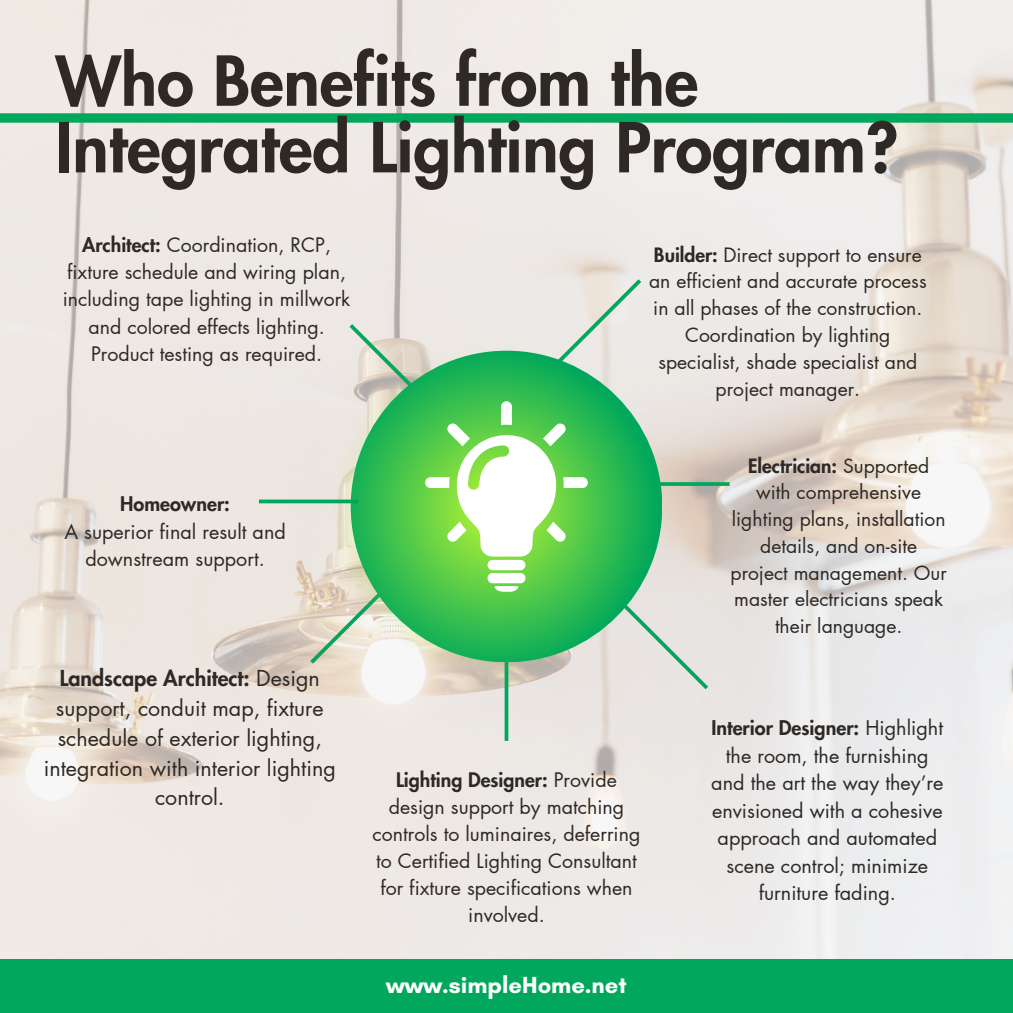
<style>
.page{position:relative;width:1013px;height:1013px;background:#fff}
.page>*{position:absolute;margin:0;border:0;box-sizing:border-box;transform-origin:0 0}
.t1{font:800 66.88px/66.5px "Futura LT Pro";color:#2e2925}
.t2{font:700 23.75px "Glacial Indifference";color:#fff}
.t3{font:21.5px/29.8px "Futura LT Pro";color:#2e2925;text-align:center}
.t4{font:19.75px/27.4px "Futura LT Pro";color:#2e2925;text-align:center}
.t5{font:800 19.75px "Futura LT Pro";color:#2e2925}
.t6{font:19.62px/27.1px "Futura LT Pro";color:#2e2925;text-align:center}
.t7{font:19.5px/27.1px "Futura LT Pro";color:#2e2925;text-align:center}
.t8{font:19.38px/26.8px "Futura LT Pro";color:#2e2925;text-align:center}
.t9{font:19.25px/26.8px "Futura LT Pro";color:#2e2925;text-align:center}
.s1{font-weight:800}
</style>
<div class="page">
<img style="left:0;top:0;width:1012px;height:959px">
<svg style="left:504px;top:687px;width:4px;height:54px"></svg>
<svg style="left:670px;top:482px;width:59px;height:4px"></svg>
<div style="left:0;top:113px;width:1012px;height:10px;background:#00a75c"></div>
<div style="left:613px;top:594px;width:99px;height:99px;background:#e8e4e1"></div>
<svg style="left:547px;top:275px;width:98px;height:98px;background:#e2e4dd"></svg>
<svg style="left:345px;top:320px;width:73px;height:73px;background:#dadcd1"></svg>
<svg style="left:306px;top:586px;width:81px;height:81px;background:#dddac8"></svg>
<svg style="left:317px;top:332px;width:355px;height:355px;background:#64c479"></svg>
<svg style="left:494px;top:586px;width:24px;height:5px"></svg>
<div style="left:487px;top:573px;width:38px;height:10px;background:#fff;border-radius:5px"></div>
<div style="left:487px;top:560px;width:38px;height:10px;background:#fff;border-radius:5px"></div>
<svg style="left:425px;top:401px;width:163px;height:155px"></svg>
<svg style="left:259px;top:499px;width:99px;height:4px"></svg>
<div style="left:0;top:959px;width:1012px;height:53px;background:#00a75c"></div>
<p class="t1" style="left:56px;top:51px;width:844px">Who Benefits from the<br>Integrated Lighting Program?</p>
<p class="t7" style="left:63px;top:232px;width:289px"><span class="s1">Architect:</span> Coordination, RCP, fixture schedule and wiring plan, including tape lighting in millwork and colored effects lighting.<br>Product testing as required.</p>
<p class="t5" style="left:120px;top:495px;width:111px">Homeowner:</p>
<h1 class="t4" style="left:64px;top:518px;width:223px">A superior final result and downstream support.</h1>
<p class="t3" style="left:44px;top:664px;width:293px"><span class="s1">Landscape Architect:</span> Design support, conduit map, fixture schedule of exterior lighting, integration with interior lighting control.</p>
<p class="t8" style="left:649px;top:242px;width:279px"><span class="s1">Builder:</span> Direct support to ensure an efficient and accurate process in all phases of the construction.<br>Coordination by lighting specialist, shade specialist and project manager.</p>
<p class="t9" style="left:730px;top:453px;width:218px"><span class="s1">Electrician:</span> Supported with comprehensive lighting plans, installation details, and on-site project management. Our master electricians speak their language.</p>
<p class="t6" style="left:372px;top:766px;width:269px"><span class="s1">Lighting Designer:</span> Provide design support by matching controls to luminaires, deferring to Certified Lighting Consultant for fixture specifications when involved.</p>
<h3 class="t2" style="left:386px;top:970px;width:242px">www.simpleHome.net</h3>
<p class="t4" style="left:711px;top:715px;width:233px"><span class="s1">Interior Designer:</span> Highlight the room, the furnishing and the art the way they’re envisioned with a cohesive approach and automated scene control; minimize furniture fading.</p>
</div>
